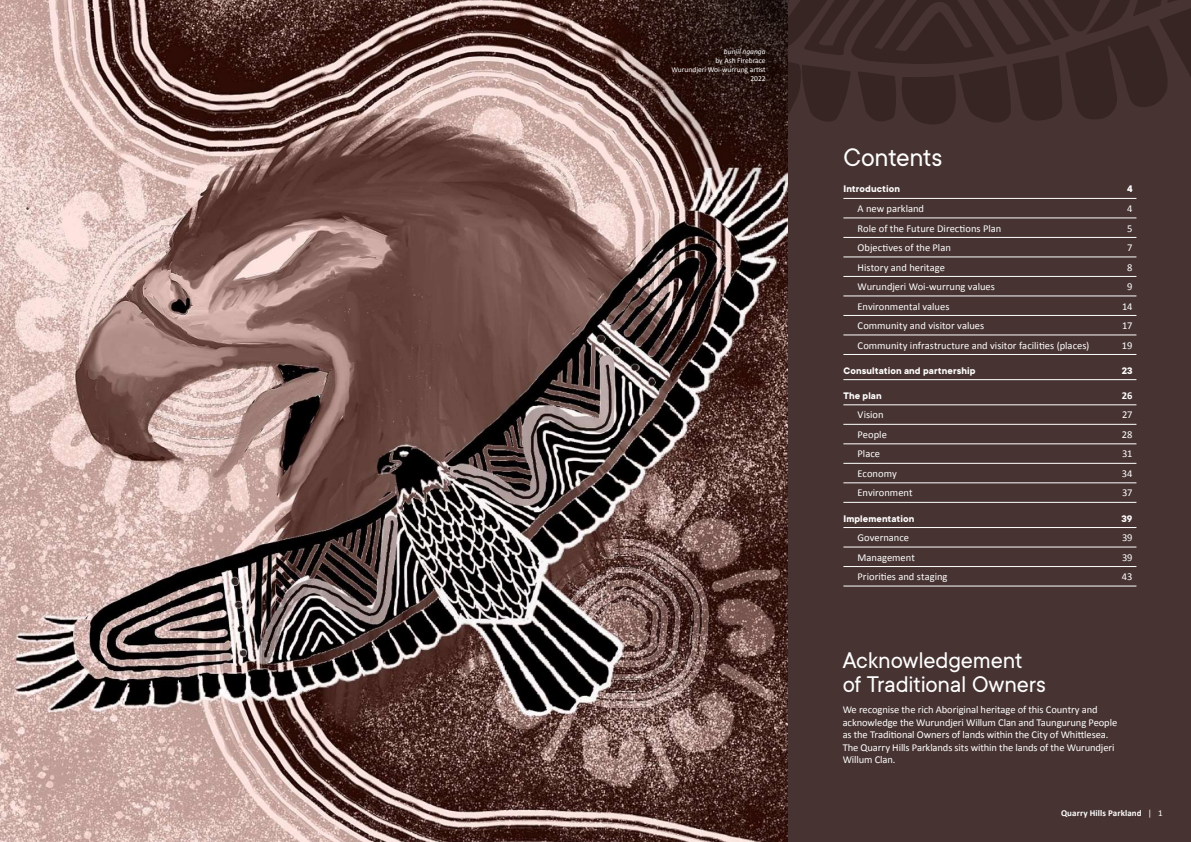
<style>
.page{position:relative;width:1191px;height:842px;background:#fff}
.page>*{position:absolute;margin:0;border:0;box-sizing:border-box;transform-origin:0 0}
.t1{font:28px "TT Commons";letter-spacing:-.015em;color:#fff}
.t2{font:25px/24px "TT Commons";letter-spacing:-.01em;color:#fff}
.t3{font:10.5px/12.5px "Calibri";letter-spacing:-.005em;color:#fff}
.t4{font:700 10.5px "TT Commons";letter-spacing:.01em;color:#fff}
.t5{font:700 10.5px "Calibri";color:#fff}
.t6{font:700 9px "Calibri";letter-spacing:.01em;color:#fff}
.t7{font:7.5px/9px "Calibri";color:#fff;text-align:right}
.t8{font:italic 7.5px "Calibri";color:#fff}
.s1{font-weight:400}
</style>
<div class="page">
<img style="left:0;top:0;width:788px;height:842px">
<svg style="left:612px;top:0;width:176px;height:182px;background:#4c3531"></svg>
<div style="left:788px;top:0;width:403px;height:842px;background:#473432"></div>
<svg style="left:788px;top:0;width:403px;height:124px"></svg>
<hr style="left:843px;top:198px;width:293px;height:1px;background:#fff">
<hr style="left:843px;top:218px;width:293px;height:1px;background:#fff">
<hr style="left:843px;top:237px;width:293px;height:1px;background:#fff">
<hr style="left:843px;top:257px;width:293px;height:1px;background:#fff">
<hr style="left:843px;top:276px;width:293px;height:1px;background:#fff">
<hr style="left:843px;top:296px;width:293px;height:1px;background:#fff">
<hr style="left:843px;top:315px;width:293px;height:1px;background:#fff">
<hr style="left:843px;top:335px;width:293px;height:1px;background:#fff">
<hr style="left:843px;top:354px;width:293px;height:1px;background:#fff">
<hr style="left:843px;top:379px;width:293px;height:1px;background:#fff">
<hr style="left:843px;top:405px;width:293px;height:1px;background:#fff">
<hr style="left:843px;top:424px;width:293px;height:1px;background:#fff">
<hr style="left:843px;top:444px;width:293px;height:1px;background:#fff">
<hr style="left:843px;top:463px;width:293px;height:1px;background:#fff">
<hr style="left:843px;top:483px;width:293px;height:1px;background:#fff">
<hr style="left:843px;top:502px;width:293px;height:1px;background:#fff">
<hr style="left:843px;top:527px;width:293px;height:1px;background:#fff">
<hr style="left:843px;top:547px;width:293px;height:1px;background:#fff">
<hr style="left:843px;top:566px;width:293px;height:1px;background:#fff">
<hr style="left:843px;top:586px;width:293px;height:1px;background:#fff">
<p class="t8" style="left:724px;top:46px;width:43px">bunjil nganga</p>
<p class="t7" style="left:671px;top:56px;width:96px">by Ash Firebrace<br>Wurundjeri Woi-wurrung artist<br>2022</p>
<h1 class="t1" style="left:843px;top:140px;width:101px">Contents</h1>
<p class="t4" style="left:843px;top:183px;width:58px">Introduction</p>
<p class="t4" style="left:1127px;top:183px;width:7px">4</p>
<p class="t3" style="left:857px;top:202px;width:68px">A new parkland</p>
<p class="t3" style="left:1127px;top:202px;width:7px">4</p>
<p class="t3" style="left:857px;top:222px;width:145px">Role of the Future Directions Plan</p>
<p class="t3" style="left:1127px;top:222px;width:7px">5</p>
<p class="t3" style="left:857px;top:241px;width:95px">Objectives of the Plan</p>
<p class="t3" style="left:1127px;top:241px;width:7px">7</p>
<p class="t3" style="left:857px;top:261px;width:89px">History and heritage</p>
<p class="t3" style="left:1127px;top:261px;width:7px">8</p>
<p class="t3" style="left:857px;top:280px;width:139px">Wurundjeri Woi-wurrung values</p>
<p class="t3" style="left:1127px;top:280px;width:7px">9</p>
<p class="t3" style="left:857px;top:300px;width:93px">Environmental values</p>
<p class="t3" style="left:1122px;top:300px;width:12px">14</p>
<p class="t3" style="left:857px;top:319px;width:128px">Community and visitor values</p>
<p class="t3" style="left:1122px;top:319px;width:12px">17</p>
<p class="t3" style="left:857px;top:339px;width:233px">Community infrastructure and visitor facilities (places)</p>
<p class="t3" style="left:1122px;top:339px;width:12px">19</p>
<p class="t4" style="left:843px;top:365px;width:134px">Consultation and partnership</p>
<p class="t4" style="left:1121px;top:365px;width:12px">23</p>
<p class="t4" style="left:843px;top:390px;width:40px">The plan</p>
<p class="t5" style="left:1122px;top:389px;width:12px">26</p>
<p class="t3" style="left:857px;top:409px;width:28px">Vision</p>
<p class="t3" style="left:1122px;top:409px;width:12px">27</p>
<p class="t3" style="left:857px;top:428px;width:31px">People</p>
<p class="t3" style="left:1122px;top:428px;width:12px">28</p>
<p class="t3" style="left:857px;top:448px;width:24px">Place</p>
<p class="t3" style="left:1122px;top:448px;width:12px">31</p>
<p class="t3" style="left:857px;top:467px;width:41px">Economy</p>
<p class="t3" style="left:1121px;top:467px;width:12px">34</p>
<p class="t3" style="left:857px;top:487px;width:56px">Environment</p>
<p class="t3" style="left:1122px;top:487px;width:12px">37</p>
<p class="t4" style="left:843px;top:513px;width:72px">Implementation</p>
<p class="t4" style="left:1121px;top:513px;width:12px">39</p>
<p class="t3" style="left:857px;top:531px;width:53px">Governance</p>
<p class="t3" style="left:1122px;top:531px;width:12px">39</p>
<p class="t3" style="left:857px;top:551px;width:59px">Management</p>
<p class="t3" style="left:1122px;top:551px;width:12px">39</p>
<p class="t3" style="left:857px;top:570px;width:91px">Priorities and staging</p>
<p class="t3" style="left:1122px;top:570px;width:12px">43</p>
<h2 class="t2" style="left:842px;top:648px;width:205px">Acknowledgement of Traditional Owners</h2>
<p class="t3" style="left:842px;top:703px;width:276px">We recognise the rich Aboriginal heritage of this Country and acknowledge the Wurundjeri Willum Clan and Taungurung People as the Traditional Owners of lands within the City of Whittlesea.<br>The Quarry Hills Parklands sits within the lands of the Wurundjeri Willum Clan.</p>
<p class="t6" style="left:1061px;top:808px;width:103px">Quarry Hills Parkland <span class="s1">| 1</span></p>
</div>
